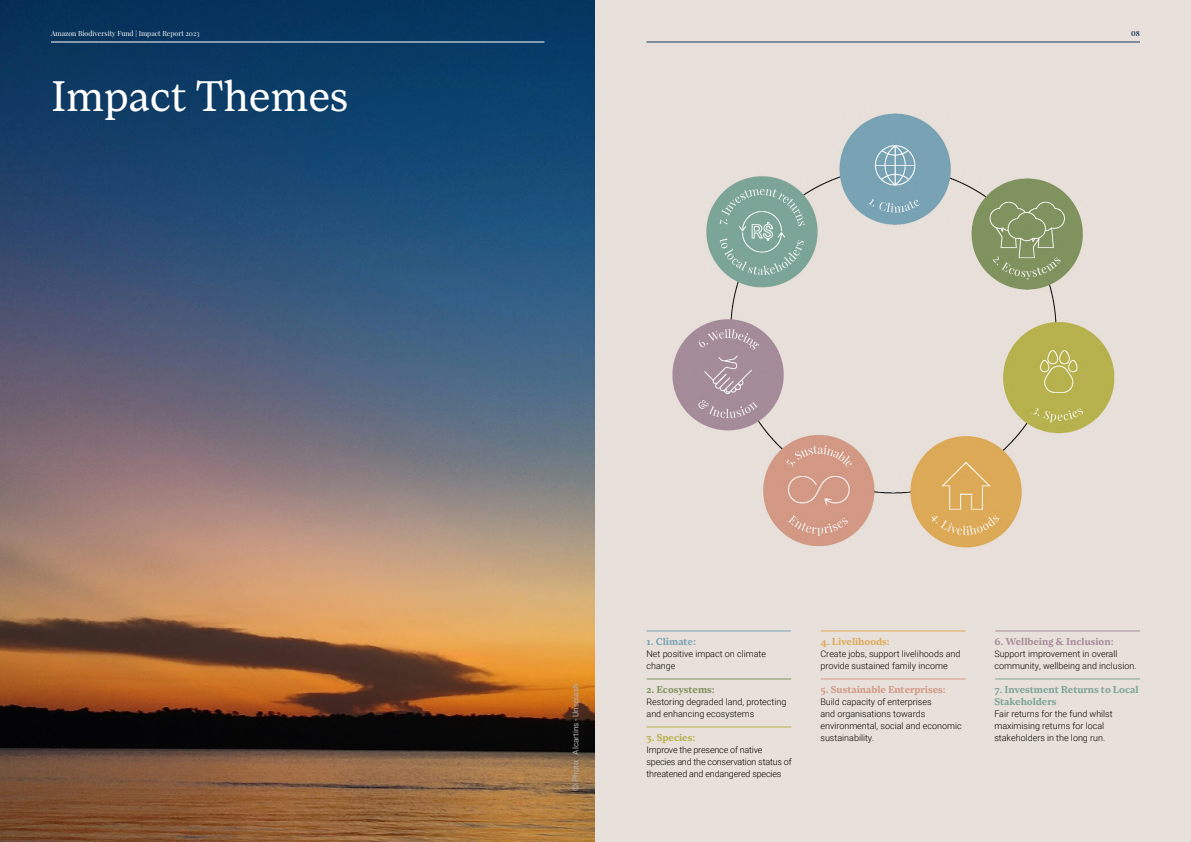
<style>
.page{position:relative;width:1191px;height:842px;background:#fff}
.page>*{position:absolute;margin:0;border:0;box-sizing:border-box;transform-origin:0 0}
.t1{font:43px "Loretta";color:#fff}
.t2{font:700 10px/12px "Loretta";color:#7ca598}
.t3{font:700 10px "Loretta";color:#d39985}
.t4{font:700 10px "Loretta";color:#a58c9a}
.t5{font:700 10px "Loretta";color:#ddaa58}
.t6{font:700 10px "Loretta";color:#80935f}
.t7{font:700 10px "Loretta";color:#79a3b5}
.t8{font:700 10px "Loretta";color:#b7b24e}
.t9{font:300 9px/12px "Roboto";color:#000}
.t10{font:300 9px/12px "Roboto";letter-spacing:-.02em;color:#000}
.t11{font:8px "Roboto";color:#b3b3b3}
.t12{font:7px "Playfair Display";color:#fff}
.t13{font:700 7px "Playfair Display";color:#1a3863}
.s1{font-weight:500;font-size:9px}
</style>
<div class="page">
<img style="left:0;top:0;width:1191px;height:842px">
<hr style="left:646px;top:630px;width:145px;height:1px;background:#79a3b5">
<hr style="left:646px;top:678px;width:145px;height:1px;background:#80935f">
<hr style="left:821px;top:678px;width:144px;height:1px;background:#d39985">
<hr style="left:995px;top:678px;width:145px;height:1px;background:#7ca598">
<hr style="left:646px;top:726px;width:145px;height:1px;background:#b7b24e">
<hr style="left:821px;top:630px;width:144px;height:1px;background:#ddaa58">
<hr style="left:995px;top:630px;width:145px;height:1px;background:#a58c9a">
<hr style="left:646px;top:42px;width:494px;height:1px;background:#1a3863">
<hr style="left:51px;top:42px;width:493px;height:1px;background:#fff">
<p class="t12" style="left:51px;top:28px;width:150px">Amazon Biodiversity Fund | Impact Report 2023</p>
<p class="t13" style="left:1131px;top:28px;width:10px">08</p>
<h1 class="t1" style="left:51px;top:73px;width:298px">Impact Themes</h1>
<p class="t11" style="left:570px;top:791px;width:109px;rotate:-90deg"><span class="s1">©</span> Photo: Alcartins - Unsplash</p>
<p class="t7" style="left:646px;top:636px;width:51px">1. Climate:</p>
<p class="t9" style="left:646px;top:647px;width:121px">Net positive impact on climate change</p>
<p class="t6" style="left:646px;top:684px;width:70px">2. Ecosystems:</p>
<p class="t9" style="left:646px;top:695px;width:141px">Restoring degraded land, protecting and enhancing ecosystems</p>
<p class="t8" style="left:646px;top:732px;width:50px">3. Species:</p>
<p class="t10" style="left:646px;top:743px;width:147px">Improve the presence of native species and the conservation status of threatened and endangered species</p>
<p class="t5" style="left:820px;top:636px;width:71px">4. Livelihoods:</p>
<p class="t9" style="left:820px;top:647px;width:142px">Create jobs, support livelihoods and provide sustained family income</p>
<p class="t3" style="left:820px;top:684px;width:127px">5. Sustainable Enterprises:</p>
<p class="t9" style="left:820px;top:695px;width:143px">Build capacity of enterprises<br>and organisations towards environmental, social and economic sustainability.</p>
<p class="t4" style="left:994px;top:636px;width:121px">6. Wellbeing &amp; Inclusion:</p>
<p class="t9" style="left:994px;top:647px;width:144px">Support improvement in overall community, wellbeing and inclusion.</p>
<p class="t2" style="left:994px;top:684px;width:146px">7. Investment Returns to Local<br>Stakeholders</p>
<p class="t9" style="left:994px;top:707px;width:120px">Fair returns for the fund whilst maximising returns for local stakeholders in the long run.</p>
</div>
